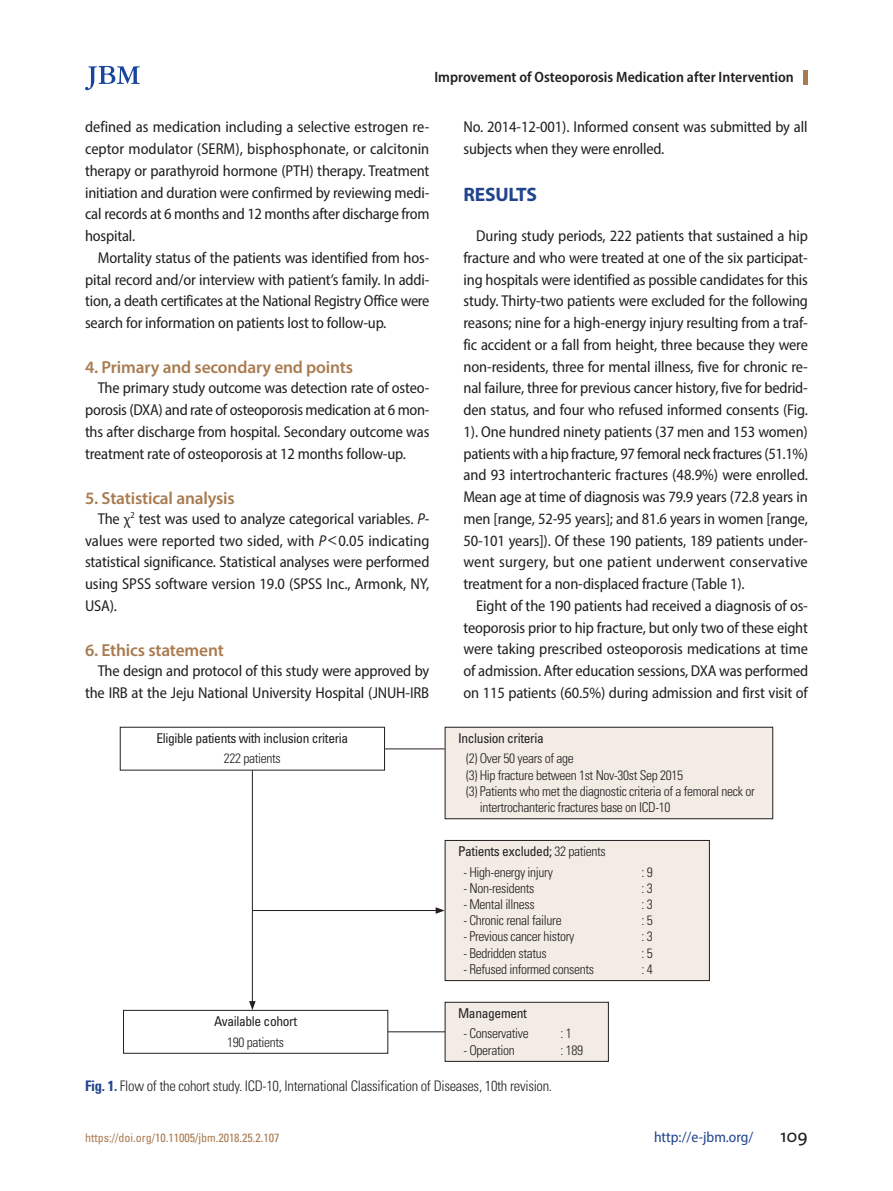
<style>
.page{position:relative;width:893px;height:1191px;background:#fff}
.page>*{position:absolute;margin:0;border:0;box-sizing:border-box;transform-origin:0 0}
.jbm_대제목{font:700 19.5px "Myriad Pro";letter-spacing:-.01em;color:#21448d}
.t1{font:18px "The Mix";color:#231f20}
.jbm_중제목{font:600 17.4px "Myriad Pro";letter-spacing:-.01em;color:#a97b50}
.jbm_본문{font:semi-condensed 15.75px/21.8px "Myriad Pro";letter-spacing:-.01em;color:#231f20;text-align:justify}
.jbm_하시라-제목{font:600 semi-condensed 15px "Myriad Pro";color:#231f20}
.t2{font:semi-condensed 15px "Myriad Pro";color:#21448d}
.jbm_표그림캡션{font:300 condensed 14.55px "Univers LT Std";letter-spacing:-.02em;color:#231f20}
.jbm_그림지문{font:300 condensed 13.5px/16.2px "Univers LT Std";letter-spacing:-.025em;color:#231f20}
.jbm_그림지문-2{font:condensed 13.5px "Univers LT Std";letter-spacing:-.025em;color:#231f20}
.t3{font:condensed 12px "Univers LT Std";color:#a97b50}
.s1{font-family:"Minion Pro Cn Capt";font-stretch:normal}
.s2{font-style:italic}
.s3{font-family:"Dotum";font-stretch:normal}
.s4{font-weight:300}
.s5{font-weight:700;color:#21448d}
</style>
<div class="page">
<hr style="left:804px;top:70px;width:4px;height:15px;background:#a97b50">
<svg style="left:85px;top:66px;width:55px;height:24px"></svg>
<div style="left:123px;top:1010px;width:265px;height:43px;border:1px solid #231f20"></div>
<div style="left:445px;top:727px;width:328px;height:91px;background:#f3ece5"></div>
<div style="left:445px;top:727px;width:328px;height:92px;border:1px solid #231f20"></div>
<div style="left:445px;top:840px;width:264px;height:140px;background:#f3ece5"></div>
<div style="left:445px;top:840px;width:265px;height:140px;border:1px solid #231f20"></div>
<hr style="left:252px;top:770px;width:1px;height:233px;background:#231f20">
<svg style="left:249px;top:1001px;width:7px;height:9px"></svg>
<hr style="left:252px;top:910px;width:186px;height:1px;background:#231f20">
<svg style="left:436px;top:907px;width:9px;height:6px"></svg>
<hr style="left:388px;top:1031px;width:60px;height:1px;background:#231f20">
<hr style="left:385px;top:748px;width:60px;height:1px;background:#231f20">
<div style="left:445px;top:1002px;width:163px;height:59px;background:#f3ece5"></div>
<div style="left:445px;top:1002px;width:164px;height:59px;border:1px solid #231f20"></div>
<div style="left:120px;top:727px;width:265px;height:43px;border:1px solid #231f20"></div>
<p class="jbm_하시라-제목" style="left:434px;top:68px;width:361px">Improvement of Osteoporosis Medication after Intervention</p>
<p class="jbm_본문" style="left:85px;top:116px;width:346px">defined as medication including a selective estrogen re&shy;ceptor modulator (SERM), bisphosphonate, or calcitonin therapy or parathyroid hormone (PTH) therapy. Treatment initiation and duration were confirmed by reviewing medi&shy;cal records at 6 months and 12 months after discharge from hospital.</p>
<p class="jbm_본문" style="left:85px;top:246px;width:346px;text-indent:13px">Mortality status of the patients was identified from hos&shy;pital record and/or interview with patient’s family. In addi&shy;tion, a death certificates at the National Registry Office were search for information on patients lost to follow-up.</p>
<p class="jbm_중제목" style="left:85px;top:356px;width:270px">4. Primary and secondary end points</p>
<p class="jbm_본문" style="left:85px;top:377px;width:346px;text-indent:13px">The primary study outcome was detection rate of osteo&shy;porosis (DXA) and rate of osteoporosis medication at 6 mon&shy;ths after discharge from hospital. Secondary outcome was treatment rate of osteoporosis at 12 months follow-up.</p>
<p class="jbm_중제목" style="left:85px;top:486px;width:151px">5. Statistical analysis</p>
<p class="jbm_본문" style="left:85px;top:507px;width:346px;text-indent:13px">The <span class="s1">χ</span><sup>2</sup> test was used to analyze categorical variables. <span class="s2">P&shy;</span>values were reported two sided, with <span class="s2">P</span><span class="s3">&lt;</span>0.05 indicating statistical significance. Statistical analyses were performed using SPSS software version 19.0 (SPSS Inc., Armonk, NY, USA).</p>
<p class="jbm_중제목" style="left:85px;top:639px;width:140px">6. Ethics statement</p>
<p class="jbm_본문" style="left:85px;top:660px;width:346px;text-align:right">The design and protocol of this study were approved by the IRB at the Jeju National University Hospital (JNUH-IRB</p>
<p class="jbm_그림지문-2" style="left:156px;top:729px;width:193px">Eligible patients with inclusion criteria</p>
<p class="jbm_그림지문" style="left:224px;top:750px;width:58px">222 patients</p>
<p class="jbm_그림지문-2" style="left:214px;top:1012px;width:85px">Available cohort</p>
<p class="jbm_그림지문" style="left:227px;top:1033px;width:58px">190 patients</p>
<p class="jbm_본문" style="left:463px;top:116px;width:346px">No. 2014-12-001). Informed consent was submitted by all subjects when they were enrolled.</p>
<p class="jbm_대제목" style="left:463px;top:181px;width:75px">RESULTS</p>
<p class="jbm_본문" style="left:463px;top:225px;width:346px;text-indent:13px">During study periods, 222 patients that sustained a hip fracture and who were treated at one of the six participat&shy;ing hospitals were identified as possible candidates for this study. Thirty-two patients were excluded for the following reasons; nine for a high-energy injury resulting from a traf&shy;fic accident or a fall from height, three because they were non-residents, three for mental illness, five for chronic re&shy;nal failure, three for previous cancer history, five for bedrid&shy;den status, and four who refused informed consents (Fig.<br>1). One hundred ninety patients (37 men and 153 women) patients with a hip fracture, 97 femoral neck fractures (51.1%) and 93 intertrochanteric fractures (48.9%) were enrolled.<br>Mean age at time of diagnosis was 79.9 years (72.8 years in men [range, 52-95 years]; and 81.6 years in women [range, 50-101 years]). Of these 190 patients, 189 patients under&shy;went surgery, but one patient underwent conservative treatment for a non-displaced fracture (Table 1).</p>
<p class="jbm_본문" style="left:463px;top:594px;width:346px;text-indent:13px">Eight of the 190 patients had received a diagnosis of os&shy;teoporosis prior to hip fracture, but only two of these eight were taking prescribed osteoporosis medications at time of admission. After education sessions, DXA was performed on 115 patients (60.5%) during admission and first visit of</p>
<p class="jbm_그림지문-2" style="left:458px;top:729px;width:87px">Inclusion criteria</p>
<p class="jbm_그림지문" style="left:466px;top:750px;width:109px">(2) Over 50 years of age</p>
<p class="jbm_그림지문" style="left:466px;top:766px;width:219px">(3) Hip fracture between 1st Nov-30st Sep 2015</p>
<p class="jbm_그림지문" style="left:480px;top:783px;width:277px;text-indent:-14px">(3) Patients who met the diagnostic criteria of a femoral neck or intertrochanteric fractures base on ICD-10</p>
<p class="jbm_그림지문-2" style="left:458px;top:842px;width:149px">Patients excluded; <span class="s4">32 patients</span></p>
<p class="jbm_그림지문" style="left:463px;top:863px;width:91px">- High-energy injury</p>
<p class="jbm_그림지문" style="left:642px;top:863px;width:13px">: 9</p>
<p class="jbm_그림지문" style="left:463px;top:880px;width:72px">- Non-residents</p>
<p class="jbm_그림지문" style="left:642px;top:880px;width:13px">: 3</p>
<p class="jbm_그림지문" style="left:463px;top:896px;width:73px">- Mental illness</p>
<p class="jbm_그림지문" style="left:642px;top:896px;width:13px">: 3</p>
<p class="jbm_그림지문" style="left:463px;top:912px;width:100px">- Chronic renal failure</p>
<p class="jbm_그림지문" style="left:642px;top:912px;width:13px">: 5</p>
<p class="jbm_그림지문" style="left:463px;top:928px;width:113px">- Previous cancer history</p>
<p class="jbm_그림지문" style="left:642px;top:928px;width:13px">: 3</p>
<p class="jbm_그림지문" style="left:463px;top:944px;width:85px">- Bedridden status</p>
<p class="jbm_그림지문" style="left:642px;top:944px;width:13px">: 5</p>
<p class="jbm_그림지문" style="left:463px;top:961px;width:132px">- Refused informed consents</p>
<p class="jbm_그림지문" style="left:642px;top:961px;width:13px">: 4</p>
<p class="jbm_그림지문-2" style="left:458px;top:1004px;width:70px">Management</p>
<p class="jbm_그림지문" style="left:463px;top:1025px;width:67px">- Conservative</p>
<p class="jbm_그림지문" style="left:561px;top:1025px;width:13px">: 1</p>
<p class="jbm_그림지문" style="left:463px;top:1041px;width:53px">- Operation</p>
<p class="jbm_그림지문" style="left:561px;top:1041px;width:24px">: 189</p>
<p class="jbm_표그림캡션" style="left:85px;top:1076px;width:469px"><span class="s5">Fig. 1.</span> Flow of the cohort study. ICD-10, International Classification of Diseases, 10th revision.</p>
<p class="t3" style="left:85px;top:1130px;width:196px">https://doi.org/10.11005/jbm.2018.25.2.107</p>
<p class="t2" style="left:654px;top:1128px;width:101px">http://e-jbm.org/</p>
<p class="t1" style="left:780px;top:1121px;width:29px">109</p>
</div>
